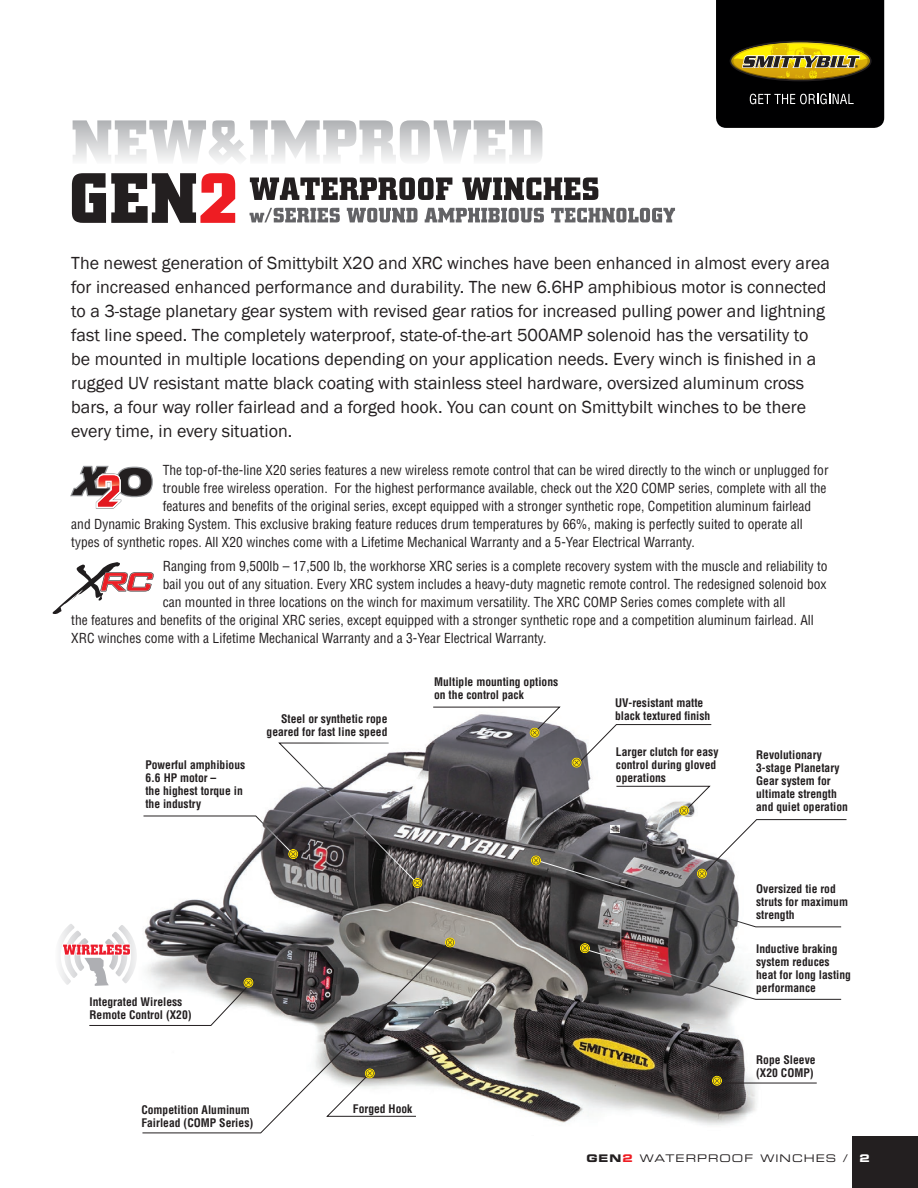
<style>
.page{position:relative;width:918px;height:1188px;background:#fff}
.page>*{position:absolute;margin:0;border:0;box-sizing:border-box;transform-origin:0 0}
.t1{font:18px/24px "Franklin Gothic";color:#231f20}
.t2{font:condensed 13.5px "Helvetica";color:#231f20}
.t3{font:700 condensed 11.55px/13px "Helvetica";color:#231f20}
.t4{font:10.5px "Eurostile Extended Two";letter-spacing:.1em;color:#231f20}
.s1{font-family:"Eurostile Bold Extended Two"}
.s2{font-family:"Eurostile Bold Extended Two";color:#ee1d23}
.s3{font-family:"Eurostile Bold Extended Two";color:#fff}
</style>
<div class="page">
<svg style="left:716px;top:0;width:169px;height:128px;background:#070708"></svg>
<img style="left:732px;top:43px;width:138px;height:36px">
<img style="left:731px;top:52px;width:138px;height:28px">
<div style="left:853px;top:1136px;width:65px;height:52px;background:#231f20"></div>
<svg style="left:70px;top:466px;width:83px;height:43px"></svg>
<svg style="left:52px;top:562px;width:102px;height:52px"></svg>
<svg style="left:72px;top:173px;width:163px;height:50px"></svg>
<svg style="left:250px;top:208px;width:425px;height:14px"></svg>
<svg style="left:250px;top:178px;width:348px;height:22px"></svg>
<svg style="left:73px;top:120px;width:469px;height:40px"></svg>
<img style="left:142px;top:706px;width:633px;height:428px">
<svg style="left:142px;top:944px;width:305px;height:189px"></svg>
<svg style="left:445px;top:938px;width:10px;height:9px"></svg>
<svg style="left:326px;top:1068px;width:90px;height:49px"></svg>
<svg style="left:572px;top:724px;width:140px;height:44px"></svg>
<svg style="left:433px;top:707px;width:127px;height:31px"></svg>
<svg style="left:143px;top:743px;width:279px;height:145px"></svg>
<svg style="left:531px;top:786px;width:316px;height:141px"></svg>
<hr style="left:726px;top:1083px;width:91px;height:1px;background:#231f20">
<svg style="left:712px;top:1076px;width:10px;height:10px"></svg>
<svg style="left:59px;top:924px;width:196px;height:102px"></svg>
<svg style="left:580px;top:943px;width:262px;height:57px"></svg>
<p class="t1" style="left:71px;top:251px;width:760px">The newest generation of Smittybilt X2O and XRC winches have been enhanced in almost every area for increased enhanced performance and durability. The new 6.6HP amphibious motor is connected to a 3-stage planetary gear system with revised gear ratios for increased pulling power and lightning fast line speed. The completely waterproof, state-of-the-art 500AMP solenoid has the versatility to be mounted in multiple locations depending on your application needs. Every winch is finished in a rugged UV resistant matte black coating with stainless steel hardware, oversized aluminum cross bars, a four way roller fairlead and a forged hook. You can count on Smittybilt winches to be there every time, in every situation.</p>
<p class="t2" style="left:163px;top:461px;width:667px">The top-of-the-line X20 series features a new wireless remote control that can be wired directly to the winch or unplugged for</p>
<p class="t2" style="left:163px;top:479px;width:665px">trouble free wireless operation. For the highest performance available, check out the X2O COMP series, complete with all the</p>
<p class="t2" style="left:163px;top:497px;width:650px">features and benefits of the original series, except equipped with a stronger synthetic rope, Competition aluminum fairlead</p>
<p class="t2" style="left:71px;top:515px;width:733px">and Dynamic Braking System. This exclusive braking feature reduces drum temperatures by 66%, making is perfectly suited to operate all</p>
<p class="t2" style="left:71px;top:533px;width:625px">types of synthetic ropes. All X20 winches come with a Lifetime Mechanical Warranty and a 5-Year Electrical Warranty.</p>
<p class="t2" style="left:163px;top:558px;width:666px">Ranging from 9,500lb – 17,500 lb, the workhorse XRC series is a complete recovery system with the muscle and reliability to</p>
<p class="t2" style="left:163px;top:576px;width:665px">bail you out of any situation. Every XRC system includes a heavy-duty magnetic remote control. The redesigned solenoid box</p>
<p class="t2" style="left:163px;top:594px;width:624px">can mounted in three locations on the winch for maximum versatility. The XRC COMP Series comes complete with all</p>
<p class="t2" style="left:71px;top:612px;width:744px">the features and benefits of the original XRC series, except equipped with a stronger synthetic rope and a competition aluminum fairlead. All</p>
<p class="t2" style="left:71px;top:630px;width:477px">XRC winches come with a Lifetime Mechanical Warranty and a 3-Year Electrical Warranty.</p>
<p class="t3" style="left:434px;top:675px;width:126px">Multiple mounting options on the control pack</p>
<p class="t3" style="left:615px;top:696px;width:97px">UV-resistant matte black textured finish</p>
<p class="t3" style="left:267px;top:713px;width:122px;text-align:right">Steel or synthetic rope geared for fast line speed</p>
<p class="t3" style="left:145px;top:758px;width:102px">Powerful amphibious<br>6.6 HP motor –<br>the highest torque in the industry</p>
<p class="t3" style="left:89px;top:995px;width:104px">Integrated Wireless<br>Remote Control (X20)</p>
<p class="t3" style="left:141px;top:1103px;width:110px">Competition Aluminum</p>
<p class="t3" style="left:353px;top:1103px;width:61px">Forged Hook</p>
<p class="t3" style="left:141px;top:1117px;width:113px">Fairlead (COMP Series)</p>
<p class="t3" style="left:616px;top:745px;width:104px">Larger clutch for easy control during gloved operations</p>
<p class="t3" style="left:756px;top:748px;width:93px">Revolutionary<br>3-stage Planetary<br>Gear system for ultimate strength and quiet operation</p>
<p class="t3" style="left:756px;top:882px;width:93px">Oversized tie rod struts for maximum strength</p>
<p class="t3" style="left:756px;top:942px;width:96px">Inductive braking system reduces heat for long lasting performance</p>
<p class="t3" style="left:756px;top:1053px;width:61px">Rope Sleeve (X20 COMP)</p>
<p class="t4" style="left:586px;top:1151px;width:285px"><span class="s1">GEN</span><span class="s2">2</span> WATERPROOF WINCHES / <span class="s3">2</span></p>
</div>
